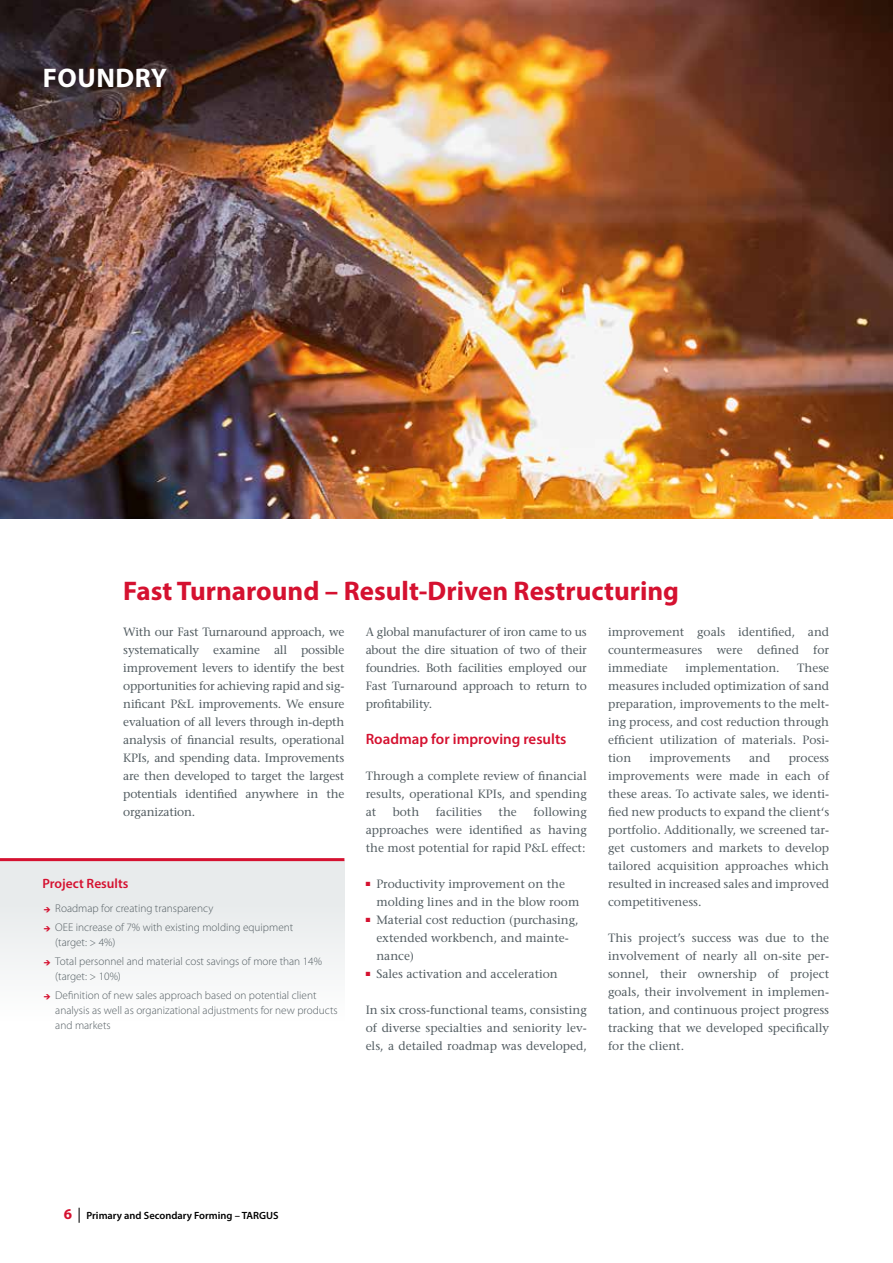
<style>
.page{position:relative;width:893px;height:1263px;background:#fff}
.page>*{position:absolute;margin:0;border:0;box-sizing:border-box;transform-origin:0 0}
.t1{font:700 27px "Myriad Pro";color:#d51130}
.t2{font:700 27px "Myriad Pro";letter-spacing:.02em;color:#fff}
.t3{font:600 15px "Myriad Pro";color:#d51130}
.t4{font:600 13.5px "Myriad Pro";color:#d51130}
.t5{font:12px/18px "Stone Serif";color:#535d62;text-align:justify}
.t6{font:300 11.25px/19.2px "Myriad Pro";color:#535d62}
.t7{font:600 10.5px "Myriad Pro";color:#000}
.s1{font-family:"Communications P06";font-weight:400;font-size:9px;color:#d51130}
.s2{font-weight:700;font-size:15px;color:#d51130}
.s3{font-weight:400;font-size:15px}
</style>
<div class="page">
<div style="left:0;top:860px;width:344px;height:161px;background:linear-gradient(to right,#f0f2f3,#f0f2f3)"></div>
<img style="left:0;top:0;width:893px;height:519px">
<hr style="left:0;top:858px;width:344px;height:3px;background:#d51130">
<h1 class="t2" style="left:43px;top:60px;width:126px">FOUNDRY</h1>
<h1 class="t1" style="left:123px;top:573px;width:557px">Fast Turnaround – Result-Driven Restructuring</h1>
<p class="t5" style="left:123px;top:623px;width:223px">With our Fast Turnaround approach, we systematically examine all possible improvement levers to identify the best opportunities for achieving rapid and sig&shy;nificant P&amp;L improvements. We ensure evaluation of all levers through in-depth analysis of financial results, operational KPIs, and spending data. Improvements are then developed to target the largest potentials identified anywhere in the organization.</p>
<p class="t5" style="left:366px;top:623px;width:223px">A global manufacturer of iron came to us about the dire situation of two of their foundries. Both facilities employed our Fast Turnaround approach to return to profitability.</p>
<p class="t5" style="left:608px;top:623px;width:223px">improvement goals identified, and countermeasures were defined for immediate</p>
<p class="t5" style="left:608px;top:659px;width:223px;text-indent:189px">These measures included optimization of sand preparation, improvements to the melt&shy;ing process, and cost reduction through efficient utilization of materials. Posi&shy;tion</p>
<p class="t5" style="left:685px;top:659px;width:96px">implementation.</p>
<p class="t3" style="left:366px;top:729px;width:202px">Roadmap for improving results</p>
<p class="t5" style="left:366px;top:767px;width:223px">Through a complete review of financial results, operational KPIs, and spending at</p>
<p class="t5" style="left:650px;top:749px;width:83px">improvements</p>
<p class="t5" style="left:749px;top:749px;width:23px">and</p>
<p class="t5" style="left:608px;top:749px;width:223px;text-indent:181px">process improvements were made in each of these areas. To activate sales, we identi&shy;fied new products to expand the client‘s portfolio. Additionally, we screened tar&shy;get customers and markets to develop tailored acquisition approaches which resulted in increased sales and improved competitiveness.</p>
<p class="t5" style="left:608px;top:929px;width:223px">This project’s success was due to the involvement of nearly all on-site per&shy;sonnel, their ownership of project goals, their involvement in implemen&shy;tation, and continuous project progress tracking that we developed specifically for the client.</p>
<p class="t5" style="left:366px;top:803px;width:223px;text-indent:168px">following approaches were identified as having the most potential for rapid P&amp;L effect:</p>
<p class="t5" style="left:376px;top:875px;width:205px;text-indent:-11px"><sup>■</sup> Productivity improvement on the molding lines and in the blow room</p>
<p class="t5" style="left:376px;top:911px;width:204px;text-align:left;text-indent:-11px"><sup>■</sup> Material cost reduction (purchasing, extended workbench, and mainte&shy;nance)</p>
<p class="t5" style="left:366px;top:965px;width:194px"><sup>■</sup> Sales activation and acceleration</p>
<p class="t5" style="left:366px;top:1001px;width:223px">In six cross-functional teams, consisting of diverse specialties and seniority lev&shy;els, a detailed roadmap was developed,</p>
<p class="t5" style="left:393px;top:803px;width:28px">both</p>
<p class="t5" style="left:436px;top:803px;width:48px">facilities</p>
<p class="t5" style="left:499px;top:803px;width:20px">the</p>
<p class="t4" style="left:43px;top:875px;width:87px">Project Results</p>
<p class="t6" style="left:43px;top:898px;width:252px"><span class="s1">a</span> Roadmap for creating transparency<br><span class="s1">a</span> OEE increase of 7% with existing molding equipment</p>
<p class="t6" style="left:43px;top:932px;width:281px;text-indent:13px">(target: &gt; 4%)<br><span class="s1">a</span> Total personnel and material cost savings of more than 14%</p>
<p class="t6" style="left:43px;top:967px;width:275px;text-indent:13px">(target: &gt; 10%)<br><span class="s1">a</span> Definition of new sales approach based on potential client</p>
<p class="t6" style="left:55px;top:1003px;width:284px;line-height:15px">analysis as well as organizational adjustments for new products and markets</p>
<p class="t7" style="left:64px;top:1209px;width:216px"><span class="s2">6</span> <span class="s3">|</span> Primary and Secondary Forming – TARGUS</p>
</div>
